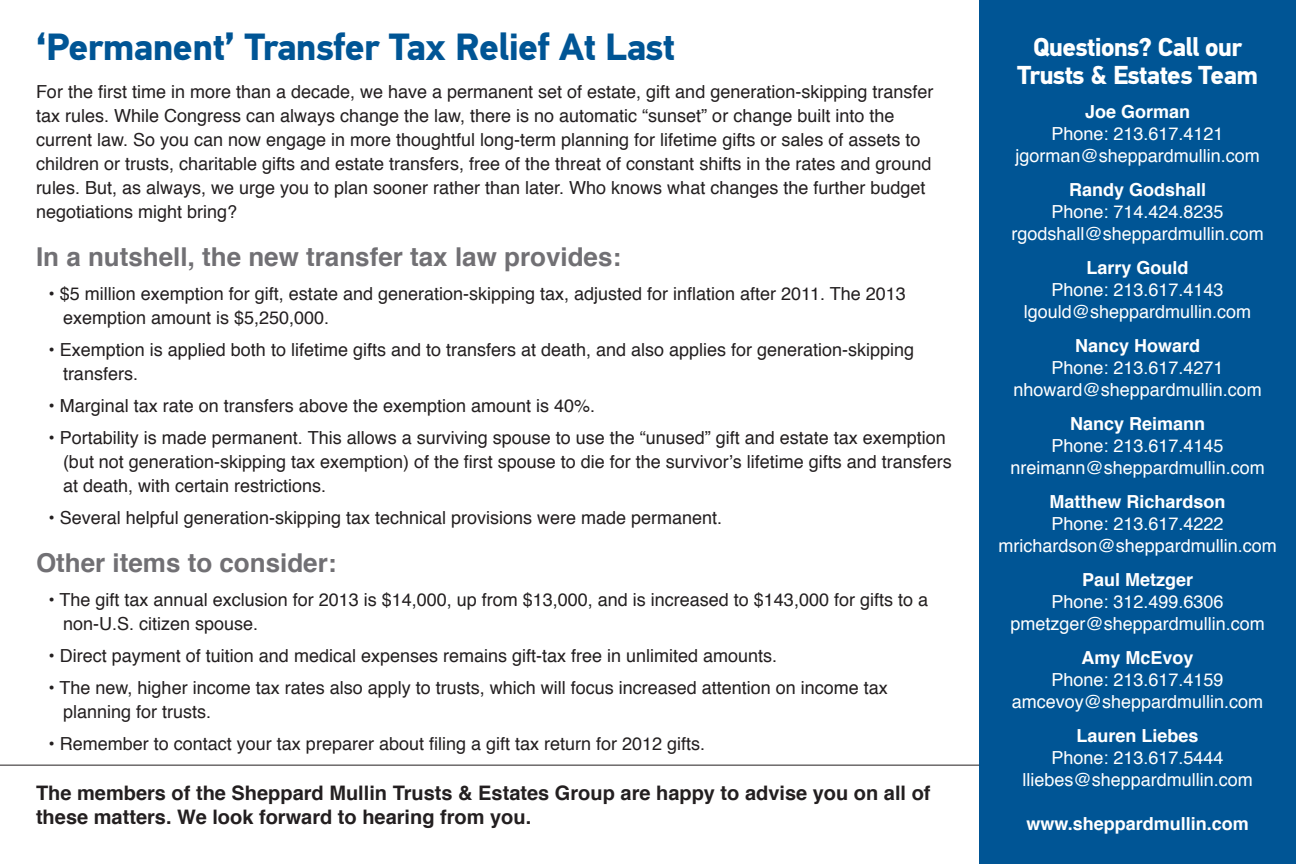
<style>
.page{position:relative;width:1296px;height:864px;background:#fff}
.page>*{position:absolute;margin:0;border:0;box-sizing:border-box;transform-origin:0 0}
.t1{font:700 38px "PF Din Text Pro";letter-spacing:-.02em;color:#005595}
.t2{font:700 26px "Helvetica";color:#717074}
.t3{font:700 26px "PF Din Text Pro";letter-spacing:-.03em;color:#fff}
.t4{font:700 20px/24px "Helvetica";color:#231f20}
.t5{font:18px/24px "Helvetica";color:#231f20}
.t6{font:18px "Helvetica";color:#fff}
.name{font:700 18px "Helvetica";color:#fff}
</style>
<div class="page">
<div style="left:979px;top:0;width:317px;height:864px;background:#005595"></div>
<hr style="left:0;top:765px;width:979px;height:1px;background:#231f20">
<p class="t1" style="left:36px;top:24px;width:641px">‘Permanent’ Transfer Tax Relief At Last</p>
<p class="t5" style="left:36px;top:80px;width:899px">For the first time in more than a decade, we have a permanent set of estate, gift and generation-skipping transfer tax rules. While Congress can always change the law, there is no automatic “sunset” or change built into the current law. So you can now engage in more thoughtful long-term planning for lifetime gifts or sales of assets to children or trusts, charitable gifts and estate transfers, free of the threat of constant shifts in the rates and ground rules. But, as always, we urge you to plan sooner rather than later. Who knows what changes the further budget negotiations might bring?</p>
<p class="t2" style="left:36px;top:236px;width:587px">In a nutshell, the new transfer tax law provides:</p>
<p class="t5" style="left:63px;top:282px;width:844px;text-indent:-14px">• $5 million exemption for gift, estate and generation-skipping tax, adjusted for inflation after 2011. The 2013 exemption amount is $5,250,000.</p>
<p class="t5" style="left:63px;top:338px;width:853px;text-indent:-14px">• Exemption is applied both to lifetime gifts and to transfers at death, and also applies for generation-skipping transfers.</p>
<p class="t5" style="left:49px;top:394px;width:548px">• Marginal tax rate on transfers above the exemption amount is 40%.</p>
<p class="t5" style="left:63px;top:426px;width:890px;text-indent:-14px">• Portability is made permanent. This allows a surviving spouse to use the “unused” gift and estate tax exemption (but not generation-skipping tax exemption) of the first spouse to die for the survivor’s lifetime gifts and transfers at death, with certain restrictions.</p>
<p class="t5" style="left:49px;top:506px;width:675px">• Several helpful generation-skipping tax technical provisions were made permanent.</p>
<p class="t2" style="left:36px;top:542px;width:302px">Other items to consider:</p>
<p class="t5" style="left:63px;top:588px;width:867px;text-indent:-14px">• The gift tax annual exclusion for 2013 is $14,000, up from $13,000, and is increased to $143,000 for gifts to a non-U.S. citizen spouse.</p>
<p class="t5" style="left:49px;top:644px;width:730px">• Direct payment of tuition and medical expenses remains gift-tax free in unlimited amounts.</p>
<p class="t5" style="left:63px;top:676px;width:826px;text-indent:-14px">• The new, higher income tax rates also apply to trusts, which will focus increased attention on income tax planning for trusts.</p>
<p class="t5" style="left:49px;top:732px;width:658px">• Remember to contact your tax preparer about filing a gift tax return for 2012 gifts.</p>
<p class="t4" style="left:36px;top:781px;width:896px">The members of the Sheppard Mullin Trusts &amp; Estates Group are happy to advise you on all of these matters. We look forward to hearing from you.</p>
<p class="t3" style="left:1033px;top:31px;width:210px">Questions? Call our</p>
<p class="t3" style="left:1017px;top:59px;width:243px">Trusts &amp; Estates Team</p>
<p class="name" style="left:1085px;top:97px;width:107px">Joe Gorman</p>
<p class="t6" style="left:1052px;top:119px;width:174px">Phone: 213.617.4121</p>
<p class="t6" style="left:1015px;top:141px;width:246px">jgorman@sheppardmullin.com</p>
<p class="name" style="left:1069px;top:175px;width:139px">Randy Godshall</p>
<p class="t6" style="left:1052px;top:197px;width:174px">Phone: 714.424.8235</p>
<p class="t6" style="left:1011px;top:219px;width:254px">rgodshall@sheppardmullin.com</p>
<p class="name" style="left:1087px;top:253px;width:104px">Larry Gould</p>
<p class="t6" style="left:1052px;top:275px;width:174px">Phone: 213.617.4143</p>
<p class="t6" style="left:1024px;top:297px;width:229px">lgould@sheppardmullin.com</p>
<p class="name" style="left:1075px;top:331px;width:127px">Nancy Howard</p>
<p class="t6" style="left:1052px;top:353px;width:174px">Phone: 213.617.4271</p>
<p class="t6" style="left:1013px;top:375px;width:250px">nhoward@sheppardmullin.com</p>
<p class="name" style="left:1070px;top:409px;width:137px">Nancy Reimann</p>
<p class="t6" style="left:1052px;top:431px;width:174px">Phone: 213.617.4145</p>
<p class="t6" style="left:1010px;top:453px;width:256px">nreimann@sheppardmullin.com</p>
<p class="name" style="left:1050px;top:487px;width:178px">Matthew Richardson</p>
<p class="t6" style="left:1052px;top:509px;width:174px">Phone: 213.617.4222</p>
<p class="t6" style="left:998px;top:531px;width:280px">mrichardson@sheppardmullin.com</p>
<p class="name" style="left:1082px;top:565px;width:113px">Paul Metzger</p>
<p class="t6" style="left:1052px;top:587px;width:174px">Phone: 312.499.6306</p>
<p class="t6" style="left:1010px;top:609px;width:256px">pmetzger@sheppardmullin.com</p>
<p class="name" style="left:1082px;top:643px;width:114px">Amy McEvoy</p>
<p class="t6" style="left:1052px;top:665px;width:174px">Phone: 213.617.4159</p>
<p class="t6" style="left:1012px;top:687px;width:253px">amcevoy@sheppardmullin.com</p>
<p class="name" style="left:1077px;top:721px;width:124px">Lauren Liebes</p>
<p class="t6" style="left:1052px;top:743px;width:174px">Phone: 213.617.5444</p>
<p class="t6" style="left:1022px;top:765px;width:232px">lliebes@sheppardmullin.com</p>
<p class="name" style="left:1026px;top:809px;width:224px">www.sheppardmullin.com</p>
</div>
